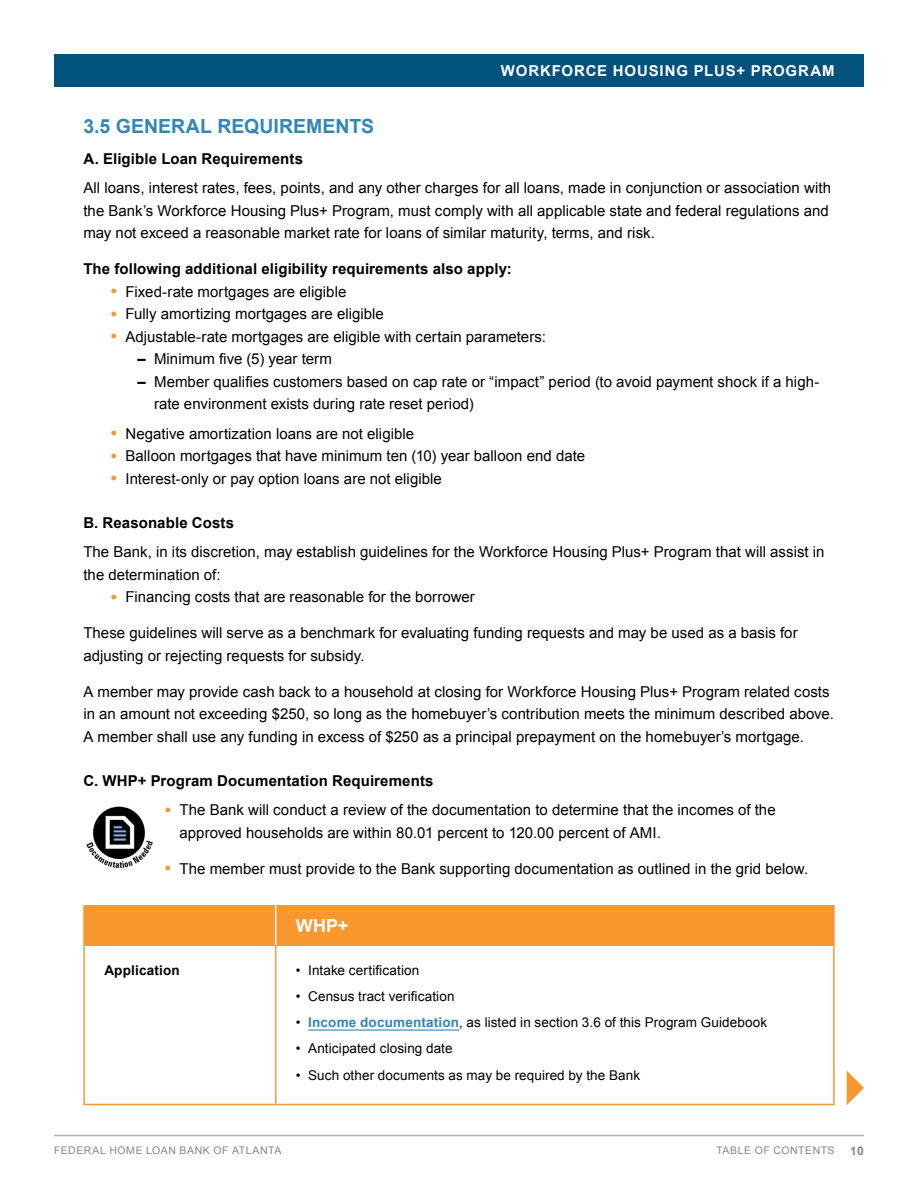
<style>
.page{position:relative;width:918px;height:1188px;background:#fff}
.page>*{position:absolute;margin:0;border:0;box-sizing:border-box;transform-origin:0 0}
.t1{font:700 19.5px "Arial";color:#3286ba}
.t2{font:700 18px "Arial";color:#fff}
.t3{font:15px/22.5px "Arial";letter-spacing:.005em;color:#000}
.t4{font:700 15px "Arial";letter-spacing:.01em;color:#000}
.t5{font:700 15px "Arial";letter-spacing:.055em;color:#fff}
.t6{font:13.5px "Arial";letter-spacing:.01em;color:#000}
.t7{font:700 13.5px "Arial";letter-spacing:.015em;color:#000}
.t8{font:700 12px "Arial";color:#676767}
.t9{font:10.5px "Arial";letter-spacing:.05em;color:#676767}
.s1{font-size:19.5px;color:#f8982e}
.s2{font-weight:700}
.s3{font-weight:700;color:#3286ba}
</style>
<div class="page">
<div style="left:54px;top:54px;width:810px;height:32px;background:#01527c"></div>
<div style="left:84px;top:905px;width:192px;height:40px;background:#f8982e"></div>
<div style="left:276px;top:905px;width:558px;height:40px;background:#f8982e"></div>
<hr style="left:83px;top:945px;width:2px;height:159px;background:#f8982e">
<hr style="left:275px;top:945px;width:1px;height:159px;background:#f8982e">
<hr style="left:833px;top:945px;width:2px;height:159px;background:#f8982e">
<hr style="left:83px;top:1104px;width:193px;height:1px;background:#f8982e">
<hr style="left:276px;top:1104px;width:559px;height:1px;background:#f8982e">
<hr style="left:275px;top:905px;width:1px;height:40px;background:#fff">
<hr style="left:833px;top:905px;width:2px;height:40px;background:#f8982e">
<hr style="left:83px;top:905px;width:2px;height:40px;background:#f8982e">
<hr style="left:308px;top:1029px;width:151px;height:2px;background:#3286ba">
<img style="left:86px;top:806px;width:67px;height:62px">
<svg style="left:847px;top:1071px;width:17px;height:34px"></svg>
<hr style="left:54px;top:1135px;width:810px;height:1px;background:#676767">
<p class="t5" style="left:501px;top:61px;width:335px">WORKFORCE HOUSING PLUS+ PROGRAM</p>
<h1 class="t1" style="left:83px;top:114px;width:292px">3.5 GENERAL REQUIREMENTS</h1>
<p class="t4" style="left:83px;top:149px;width:221px">A. Eligible Loan Requirements</p>
<p class="t3" style="left:83px;top:177px;width:749px">All loans, interest rates, fees, points, and any other charges for all loans, made in conjunction or association with the Bank’s Workforce Housing Plus+ Program, must comply with all applicable state and federal regulations and may not exceed a reasonable market rate for loans of similar maturity, terms, and risk.</p>
<p class="t4" style="left:83px;top:259px;width:430px">The following additional eligibility requirements also apply:</p>
<p class="t3" style="left:110px;top:281px;width:238px"><span class="s1">•</span> Fixed-rate mortgages are eligible</p>
<p class="t3" style="left:110px;top:303px;width:275px"><span class="s1">•</span> Fully amortizing mortgages are eligible</p>
<p class="t3" style="left:110px;top:326px;width:437px"><span class="s1">•</span> Adjustable-rate mortgages are eligible with certain parameters:</p>
<p class="t3" style="left:137px;top:348px;width:196px"><span class="s2">–</span> Minimum five (5) year term</p>
<p class="t3" style="left:154px;top:371px;width:667px;text-indent:-17px"><span class="s2">–</span> Member qualifies customers based on cap rate or “impact” period (to avoid payment shock if a high&shy;rate environment exists during rate reset period)</p>
<p class="t3" style="left:110px;top:422px;width:305px"><span class="s1">•</span> Negative amortization loans are not eligible</p>
<p class="t3" style="left:110px;top:445px;width:476px"><span class="s1">•</span> Balloon mortgages that have minimum ten (10) year balloon end date</p>
<p class="t3" style="left:110px;top:467px;width:333px"><span class="s1">•</span> Interest-only or pay option loans are not eligible</p>
<p class="t4" style="left:83px;top:513px;width:152px">B. Reasonable Costs</p>
<p class="t3" style="left:83px;top:541px;width:743px">The Bank, in its discretion, may establish guidelines for the Workforce Housing Plus+ Program that will assist in the determination of:</p>
<p class="t3" style="left:110px;top:586px;width:366px"><span class="s1">•</span> Financing costs that are reasonable for the borrower</p>
<p class="t3" style="left:83px;top:622px;width:716px">These guidelines will serve as a benchmark for evaluating funding requests and may be used as a basis for adjusting or rejecting requests for subsidy.</p>
<p class="t3" style="left:83px;top:680px;width:752px">A member may provide cash back to a household at closing for Workforce Housing Plus+ Program related costs in an amount not exceeding $250, so long as the homebuyer’s contribution meets the minimum described above.<br>A member shall use any funding in excess of $250 as a principal prepayment on the homebuyer’s mortgage.</p>
<p class="t4" style="left:83px;top:771px;width:352px">C. WHP+ Program Documentation Requirements</p>
<p class="t3" style="left:180px;top:799px;width:598px;text-indent:-15px"><span class="s1">•</span> The Bank will conduct a review of the documentation to determine that the incomes of the approved households are within 80.01 percent to 120.00 percent of AMI.</p>
<p class="t3" style="left:164px;top:857px;width:645px"><span class="s1">•</span> The member must provide to the Bank supporting documentation as outlined in the grid below.</p>
<p class="t2" style="left:296px;top:914px;width:54px">WHP+</p>
<p class="t7" style="left:104px;top:961px;width:77px">Application</p>
<p class="t6" style="left:296px;top:961px;width:125px">• Intake certification</p>
<p class="t6" style="left:296px;top:987px;width:160px">• Census tract verification</p>
<p class="t6" style="left:296px;top:1013px;width:473px">• <span class="s3">Income documentation</span>, as listed in section 3.6 of this Program Guidebook</p>
<p class="t6" style="left:296px;top:1040px;width:158px">• Anticipated closing date</p>
<p class="t6" style="left:296px;top:1066px;width:346px">• Such other documents as may be required by the Bank</p>
<p class="t9" style="left:54px;top:1143px;width:229px">FEDERAL HOME LOAN BANK OF ATLANTA</p>
<p class="t9" style="left:716px;top:1143px;width:120px">TABLE OF CONTENTS</p>
<p class="t8" style="left:851px;top:1143px;width:15px">10</p>
</div>
